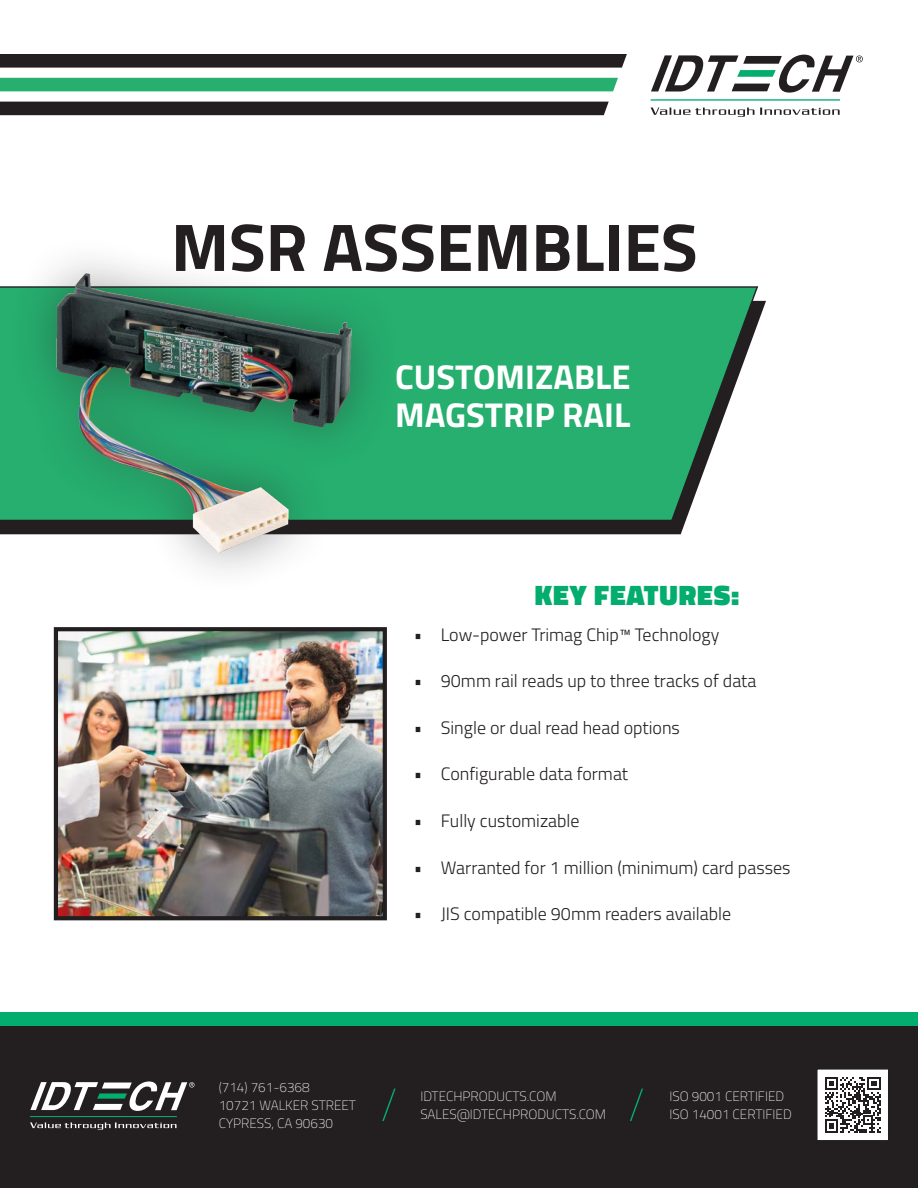
<style>
.page{position:relative;width:918px;height:1188px;background:#fff}
.page>*{position:absolute;margin:0;border:0;box-sizing:border-box;transform-origin:0 0}
.t1{font:700 67.5px "Titillium";color:#231f20}
.t2{font:700 34.5px "Titillium";color:#fff}
.t3{font:900 28.5px "Titillium";letter-spacing:.03em;color:#03ad6d}
.t4{font:300 18px "Titillium";color:#231f20}
.t5{font:100 13.5px "Titillium";color:#fff}
</style>
<div class="page">
<svg style="left:0;top:301px;width:766px;height:233px;fill:#231f20"></svg>
<svg style="left:0;top:286px;width:759px;height:236px"></svg>
<svg style="left:651px;top:108px;width:189px;height:9px"></svg>
<hr style="left:651px;top:100px;width:189px;height:1px;background:#03ad6d">
<svg style="left:651px;top:55px;width:212px;height:38px"></svg>
<div style="left:0;top:1013px;width:918px;height:175px;background:#03ad6d"></div>
<div style="left:0;top:1026px;width:918px;height:162px;background:#231f20"></div>
<svg style="left:0;top:54px;width:627px;height:14px"></svg>
<div style="left:0;top:78px;width:618px;height:13px;background:#26af6f"></div>
<div style="left:0;top:102px;width:609px;height:13px;background:#231f20"></div>
<div style="left:817px;top:1069px;width:71px;height:72px;background:#fff"></div>
<svg style="left:825px;top:1077px;width:56px;height:56px"></svg>
<div style="left:817px;top:1069px;width:72px;height:72px;border:1px solid #231f20"></div>
<svg style="left:30px;top:1123px;width:147px;height:7px"></svg>
<hr style="left:30px;top:1116px;width:147px;height:1px;background:#03ad6d">
<svg style="left:30px;top:1081px;width:164px;height:30px"></svg>
<svg style="left:382px;top:1088px;width:14px;height:33px"></svg>
<svg style="left:630px;top:1088px;width:13px;height:33px"></svg>
<img style="left:59px;top:632px;width:323px;height:283px">
<div style="left:54px;top:627px;width:333px;height:293px;border:4px solid #231f20"></div>
<div style="left:8px;top:230px;width:391px;height:367px;background:#231f20;opacity:.45"></div>
<img style="left:49px;top:268px;width:310px;height:296px">
<p class="t1" style="left:171px;top:196px;width:528px">MSR ASSEMBLIES</p>
<p class="t2" style="left:395px;top:351px;width:237px">CUSTOMIZABLE</p>
<p class="t2" style="left:395px;top:388px;width:237px">MAGSTRIP RAIL</p>
<p class="t3" style="left:535px;top:574px;width:206px">KEY FEATURES:</p>
<p class="t4" style="left:414px;top:621px;width:307px">• Low-power Trimag Chip™ Technology</p>
<p class="t4" style="left:414px;top:668px;width:344px">• 90mm rail reads up to three tracks of data</p>
<p class="t4" style="left:414px;top:715px;width:268px">• Single or dual read head options</p>
<p class="t4" style="left:414px;top:761px;width:216px">• Configurable data format</p>
<p class="t4" style="left:414px;top:808px;width:167px">• Fully customizable</p>
<p class="t4" style="left:414px;top:854px;width:378px">• Warranted for 1 million (minimum) card passes</p>
<p class="t4" style="left:414px;top:901px;width:319px">• JIS compatible 90mm readers available</p>
<p class="t5" style="left:219px;top:1078px;width:93px">(714) 761-6368</p>
<p class="t5" style="left:219px;top:1096px;width:139px">10721 WALKER STREET</p>
<p class="t5" style="left:219px;top:1114px;width:116px">CYPRESS, CA 90630</p>
<p class="t5" style="left:420px;top:1087px;width:138px">IDTECHPRODUCTS.COM</p>
<p class="t5" style="left:420px;top:1105px;width:187px">SALES@IDTECHPRODUCTS.COM</p>
<p class="t5" style="left:670px;top:1087px;width:116px">ISO 9001 CERTIFIED</p>
<p class="t5" style="left:670px;top:1105px;width:124px">ISO 14001 CERTIFIED</p>
</div>
